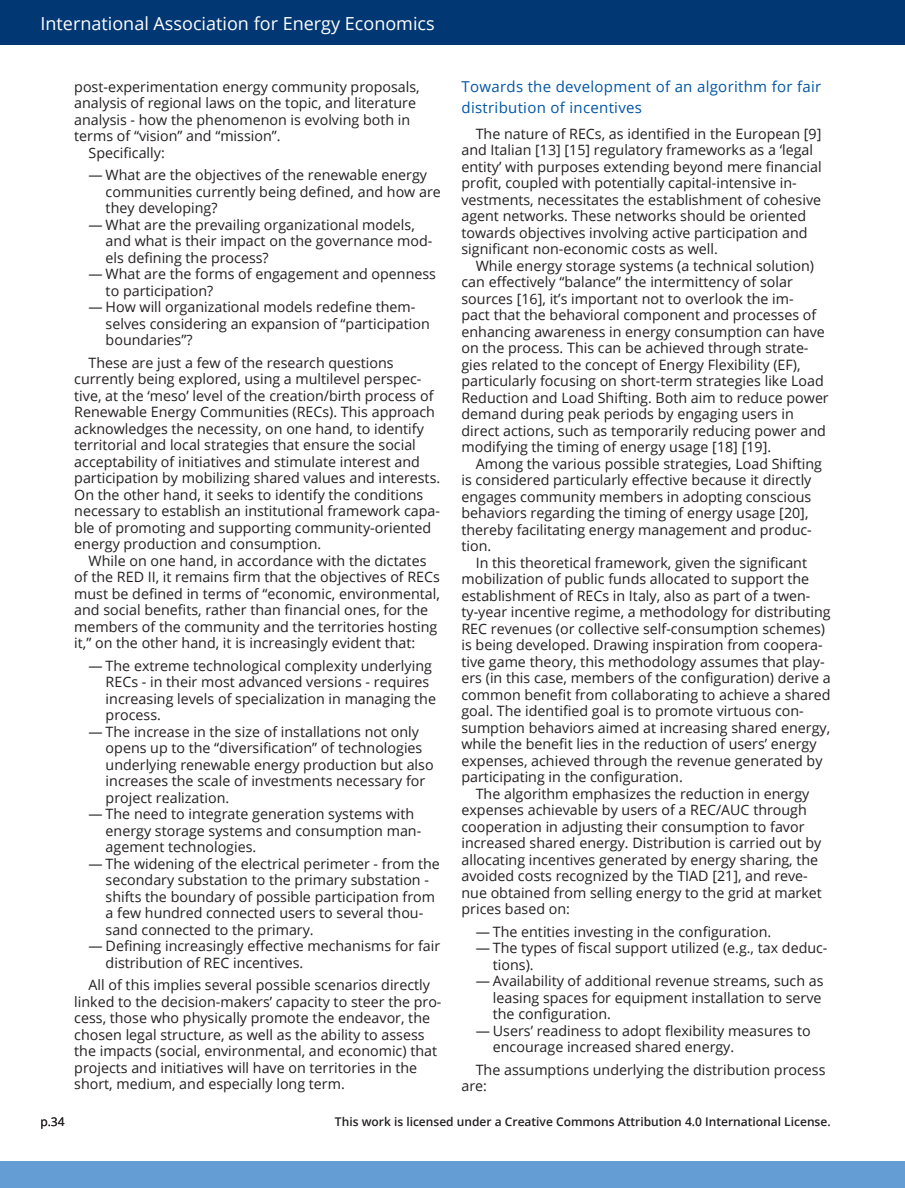
<style>
.page{position:relative;width:905px;height:1188px;background:#fff}
.page>*{position:absolute;margin:0;border:0;box-sizing:border-box;transform-origin:0 0}
.t1{font:18px "Open Sans";color:#fff}
.Heading_NEW{font:15px/21px "Open Sans";letter-spacing:.02em;color:#0155a5}
.Body_Text_NEW{font:14.25px/16.5px "Open Sans";color:#231f20}
.t2{font:600 12px "Open Sans";color:#231f20}
.t3{font:12px "Open Sans";color:#231f20}
</style>
<div class="page">
<div style="left:0;top:0;width:904px;height:45px;background:#013874"></div>
<div style="left:0;top:1161px;width:904px;height:27px;background:#639dd4"></div>
<p class="t1" style="left:40px;top:11px;width:396px">International Association for Energy Economics</p>
<p class="Body_Text_NEW" style="left:74px;top:78px;width:347px">post-experimentation energy community proposals, analysis of regional laws on the topic, and literature analysis - how the phenomenon is evolving both in terms of “vision” and “mission”.</p>
<p class="Body_Text_NEW" style="left:88px;top:144px;width:78px">Specifically:</p>
<p class="Body_Text_NEW" style="left:106px;top:167px;width:336px;text-indent:-17px">— What are the objectives of the renewable energy communities currently being defined, and how are they developing?</p>
<p class="Body_Text_NEW" style="left:106px;top:216px;width:328px;text-indent:-17px">— What are the prevailing organizational models, and what is their impact on the governance mod&shy;els defining the process?</p>
<p class="Body_Text_NEW" style="left:106px;top:266px;width:332px;text-indent:-17px">— What are the forms of engagement and openness to participation?</p>
<p class="Body_Text_NEW" style="left:106px;top:299px;width:325px;text-indent:-17px">— How will organizational models redefine them&shy;selves considering an expansion of “participation boundaries”?</p>
<p class="Body_Text_NEW" style="left:74px;top:354px;width:367px;text-indent:14px">These are just a few of the research questions currently being explored, using a multilevel perspec&shy;tive, at the ‘meso’ level of the creation/birth process of Renewable Energy Communities (RECs). This approach acknowledges the necessity, on one hand, to identify territorial and local strategies that ensure the social acceptability of initiatives and stimulate interest and participation by mobilizing shared values and interests.<br>On the other hand, it seeks to identify the conditions necessary to establish an institutional framework capa&shy;ble of promoting and supporting community-oriented energy production and consumption.</p>
<p class="Body_Text_NEW" style="left:74px;top:552px;width:367px;text-indent:14px">While on one hand, in accordance with the dictates of the RED II, it remains firm that the objectives of RECs must be defined in terms of “economic, environmental, and social benefits, rather than financial ones, for the members of the community and the territories hosting it,” on the other hand, it is increasingly evident that:</p>
<p class="Body_Text_NEW" style="left:106px;top:657px;width:332px;text-indent:-17px">— The extreme technological complexity underlying RECs - in their most advanced versions - requires increasing levels of specialization in managing the process.</p>
<p class="Body_Text_NEW" style="left:106px;top:723px;width:329px;text-indent:-17px">— The increase in the size of installations not only opens up to the “diversification” of technologies underlying renewable energy production but also increases the scale of investments necessary for project realization.</p>
<p class="Body_Text_NEW" style="left:106px;top:806px;width:317px;text-indent:-17px">— The need to integrate generation systems with energy storage systems and consumption man&shy;agement technologies.</p>
<p class="Body_Text_NEW" style="left:106px;top:855px;width:336px;text-indent:-17px">— The widening of the electrical perimeter - from the secondary substation to the primary substation - shifts the boundary of possible participation from a few hundred connected users to several thou&shy;sand connected to the primary.</p>
<p class="Body_Text_NEW" style="left:106px;top:938px;width:336px;text-indent:-17px">— Defining increasingly effective mechanisms for fair distribution of REC incentives.</p>
<p class="Body_Text_NEW" style="left:74px;top:977px;width:369px;text-indent:14px">All of this implies several possible scenarios directly linked to the decision-makers’ capacity to steer the pro&shy;cess, those who physically promote the endeavor, the chosen legal structure, as well as the ability to assess the impacts (social, environmental, and economic) that projects and initiatives will have on territories in the short, medium, and especially long term.</p>
<p class="Heading_NEW" style="left:461px;top:76px;width:361px">Towards the development of an algorithm for fair distribution of incentives</p>
<p class="Body_Text_NEW" style="left:461px;top:125px;width:361px;text-indent:14px">The nature of RECs, as identified in the European [9] and Italian [13] [15] regulatory frameworks as a ‘legal entity’ with purposes extending beyond mere financial profit, coupled with potentially capital-intensive in&shy;vestments, necessitates the establishment of cohesive agent networks. These networks should be oriented towards objectives involving active participation and significant non-economic costs as well.</p>
<p class="Body_Text_NEW" style="left:461px;top:257px;width:369px;text-indent:14px">While energy storage systems (a technical solution) can effectively “balance” the intermittency of solar sources [16], it’s important not to overlook the im-<br>pact that the behavioral component and processes of enhancing awareness in energy consumption can have on the process. This can be achieved through strate&shy;gies related to the concept of Energy Flexibility (EF), particularly focusing on short-term strategies like Load Reduction and Load Shifting. Both aim to reduce power demand during peak periods by engaging users in direct actions, such as temporarily reducing power and modifying the timing of energy usage [18] [19].</p>
<p class="Body_Text_NEW" style="left:461px;top:455px;width:362px;text-indent:14px">Among the various possible strategies, Load Shifting is considered particularly effective because it directly engages community members in adopting conscious behaviors regarding the timing of energy usage [20], thereby facilitating energy management and produc&shy;tion.</p>
<p class="Body_Text_NEW" style="left:461px;top:554px;width:371px;text-indent:14px">In this theoretical framework, given the significant mobilization of public funds allocated to support the establishment of RECs in Italy, also as part of a twen&shy;ty-year incentive regime, a methodology for distributing REC revenues (or collective self-consumption schemes) is being developed. Drawing inspiration from coopera&shy;tive game theory, this methodology assumes that play&shy;ers (in this case, members of the configuration) derive a common benefit from collaborating to achieve a shared goal. The identified goal is to promote virtuous con&shy;sumption behaviors aimed at increasing shared energy, while the benefit lies in the reduction of users’ energy expenses, achieved through the revenue generated by participating in the configuration.</p>
<p class="Body_Text_NEW" style="left:461px;top:785px;width:362px;text-indent:14px">The algorithm emphasizes the reduction in energy expenses achievable by users of a REC/AUC through cooperation in adjusting their consumption to favor increased shared energy. Distribution is carried out by allocating incentives generated by energy sharing, the avoided costs recognized by the TIAD [21], and reve&shy;nue obtained from selling energy to the grid at market prices based on:</p>
<p class="Body_Text_NEW" style="left:476px;top:923px;width:297px">— The entities investing in the configuration.</p>
<p class="Body_Text_NEW" style="left:493px;top:939px;width:336px;text-indent:-17px">— The types of fiscal support utilized (e.g., tax deduc&shy;tions).</p>
<p class="Body_Text_NEW" style="left:493px;top:972px;width:332px;text-indent:-17px">— Availability of additional revenue streams, such as leasing spaces for equipment installation to serve the configuration.</p>
<p class="Body_Text_NEW" style="left:493px;top:1022px;width:319px;text-indent:-17px">— Users’ readiness to adopt flexibility measures to encourage increased shared energy.</p>
<p class="Body_Text_NEW" style="left:461px;top:1061px;width:365px;text-indent:14px">The assumptions underlying the distribution process are:</p>
<p class="t3" style="left:40px;top:1114px;width:26px">p.34</p>
<p class="t2" style="left:335px;top:1114px;width:497px">This work is licensed under a Creative Commons Attribution 4.0 International License.</p>
</div>
